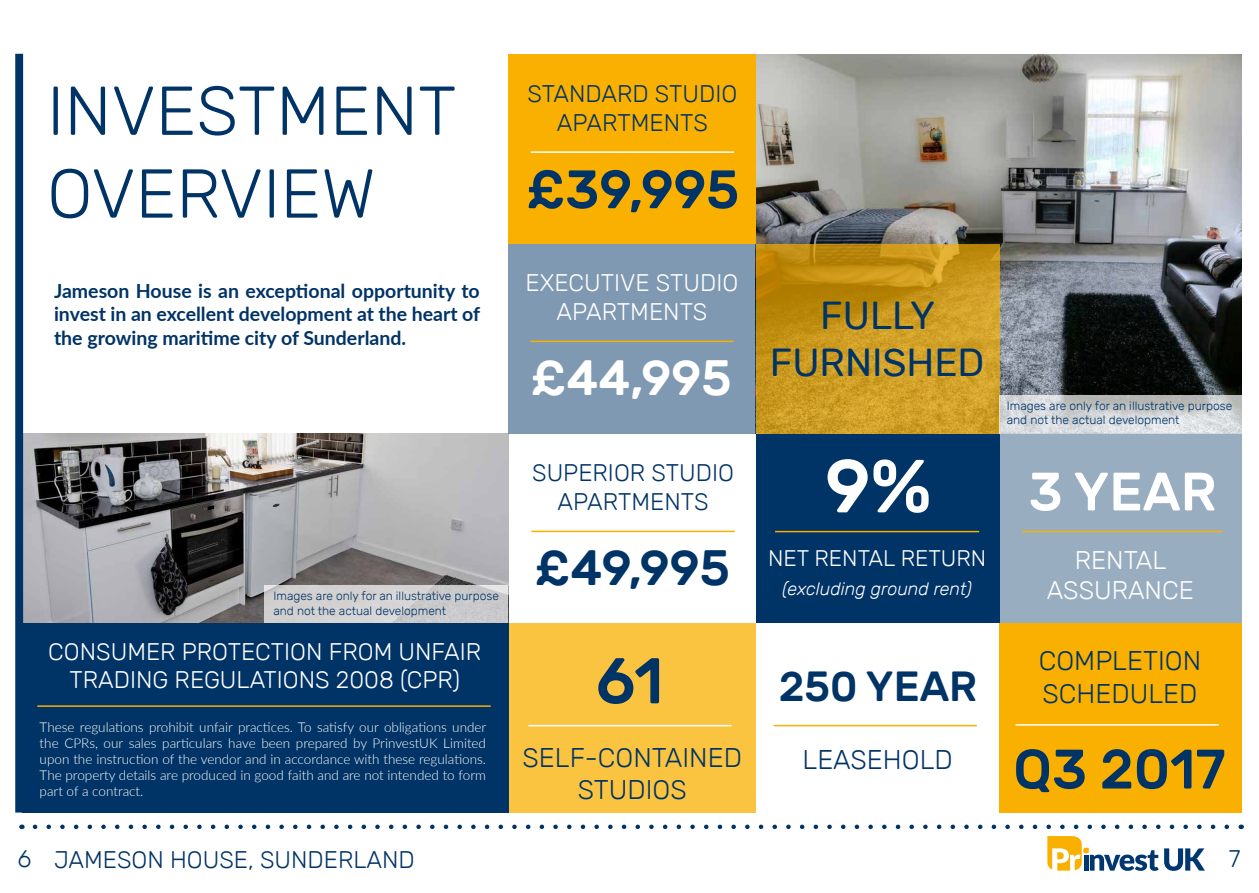
<style>
.page{position:relative;width:1259px;height:893px;background:#fff}
.page>*{position:absolute;margin:0;border:0;box-sizing:border-box;transform-origin:0 0}
.t1{font:500 75px "Rubik";color:#fff}
.t2{font:300 69px/82.8px "Rubik";color:#036}
.t3{font:500 64.5px "Rubik";color:#036}
.t4{font:500 55.5px "Rubik";color:#036}
.t5{font:500 54px "Rubik";color:#036}
.t6{font:500 54px "Rubik";color:#fff}
.t7{font:500 49.5px "Rubik";color:#fff}
.t8{font:500 49.5px "Rubik";color:#036}
.t9{font:500 42px "Rubik";color:#036}
.t10{font:39px/46.8px "Rubik";color:#036;text-align:center}
.t11{font:300 27px "Rubik";color:#036}
.t12{font:300 25.5px/30.6px "Rubik";color:#fff;text-align:center}
.t13{font:300 24px/28.8px "Rubik";color:#fff;text-align:center}
.t14{font:300 24px/28.8px "Rubik";color:#036;text-align:center}
.t15{font:300 22.5px "Rubik";color:#fff}
.t16{font:700 19.5px/23.4px "Lato";color:#036;text-align:justify}
.t17{font:italic 300 18px "Rubik";color:#fff}
.t18{font:300 13.5px/16.2px "Lato";color:#fff;text-align:justify}
.t19{font:300 12px/14.4px "Rubik";color:#036}
</style>
<div class="page">
<div style="left:508px;top:623px;width:247px;height:189px;background:#fac340"></div>
<div style="left:756px;top:434px;width:243px;height:189px;background:#036"></div>
<img style="left:756px;top:55px;width:485px;height:340px">
<img style="left:23px;top:434px;width:485px;height:189px">
<div style="left:999px;top:623px;width:242px;height:189px;background:#f9b000"></div>
<div style="left:999px;top:434px;width:242px;height:189px;background:#99adc1"></div>
<div style="left:508px;top:55px;width:248px;height:189px;background:#f9b000"></div>
<svg style="left:756px;top:244px;width:243px;height:190px;background:#c9971d"></svg>
<div style="left:508px;top:244px;width:248px;height:190px;background:#8099b2"></div>
<hr style="left:531px;top:151px;width:203px;height:2px;background:#fff">
<hr style="left:530px;top:341px;width:203px;height:1px;background:#f9b000">
<hr style="left:531px;top:531px;width:203px;height:1px;background:#f9b000">
<hr style="left:1015px;top:724px;width:203px;height:2px;background:#fff">
<hr style="left:773px;top:725px;width:204px;height:1px;background:#f9b000">
<hr style="left:528px;top:725px;width:203px;height:1px;background:#fff">
<svg style="left:1164px;top:848px;width:41px;height:23px"></svg>
<svg style="left:1047px;top:836px;width:111px;height:35px"></svg>
<svg style="left:35px;top:825px;width:1194px;height:4px"></svg>
<div style="left:22px;top:623px;width:486px;height:189px;background:#036"></div>
<hr style="left:37px;top:705px;width:454px;height:2px;background:#f9b000">
<div style="left:15px;top:54px;width:8px;height:758px;background:#036"></div>
<hr style="left:775px;top:531px;width:204px;height:1px;background:#f9b000">
<hr style="left:1021px;top:531px;width:201px;height:1px;background:#f9b000">
<svg style="left:999px;top:395px;width:242px;height:39px;background:#d0d2d4"></svg>
<svg style="left:264px;top:585px;width:244px;height:38px;background:#d0cecf"></svg>
<h2 class="t2" style="left:47px;top:70px;width:411px">INVESTMENT<br>OVERVIEW</h2>
<h3 class="t16" style="left:54px;top:279px;width:428px">Jameson House is an exceptional opportunity to invest in an excellent development at the heart of the growing maritime city of Sunderland.</h3>
<p class="t19" style="left:273px;top:589px;width:227px">Images are only for an illustrative purpose and not the actual development</p>
<h3 class="t13" style="left:48px;top:637px;width:434px">CONSUMER PROTECTION FROM UNFAIR<br>TRADING REGULATIONS 2008 (CPR)</h3>
<p class="t18" style="left:40px;top:718px;width:448px">These regulations prohibit unfair practices. To satisfy our obligations under the CPRs, our sales particulars have been prepared by PrinvestUK Limited upon the instruction of the vendor and in accordance with these regulations.<br>The property details are produced in good faith and are not intended to form part of a contract.</p>
<h3 class="t14" style="left:527px;top:79px;width:211px">STANDARD STUDIO<br>APARTMENTS</h3>
<h3 class="t5" style="left:526px;top:158px;width:214px">£39,995</h3>
<h3 class="t13" style="left:525px;top:268px;width:214px">EXECUTIVE STUDIO<br>APARTMENTS</h3>
<h3 class="t7" style="left:531px;top:349px;width:202px">£44,995</h3>
<h3 class="t14" style="left:532px;top:458px;width:203px">SUPERIOR STUDIO<br>APARTMENTS</h3>
<h3 class="t8" style="left:535px;top:539px;width:197px">£49,995</h3>
<h3 class="t3" style="left:595px;top:643px;width:70px">61</h3>
<h3 class="t10" style="left:770px;top:292px;width:216px">FULLY<br>FURNISHED</h3>
<h1 class="t1" style="left:825px;top:442px;width:108px">9%</h1>
<h3 class="t15" style="left:768px;top:545px;width:220px">NET RENTAL RETURN</h3>
<h3 class="t17" style="left:782px;top:578px;width:191px">(excluding ground rent)</h3>
<h3 class="t9" style="left:779px;top:662px;width:200px">250 YEAR</h3>
<h3 class="t11" style="left:522px;top:741px;width:221px">SELF-CONTAINED</h3>
<h3 class="t11" style="left:802px;top:744px;width:152px">LEASEHOLD</h3>
<h3 class="t11" style="left:578px;top:774px;width:111px">STUDIOS</h3>
<p class="t19" style="left:1006px;top:399px;width:227px">Images are only for an illustrative purpose and not the actual development</p>
<h3 class="t6" style="left:1028px;top:460px;width:190px">3 YEAR</h3>
<h3 class="t12" style="left:1047px;top:545px;width:148px">RENTAL<br>ASSURANCE</h3>
<h3 class="t11" style="left:1038px;top:645px;width:164px">COMPLETION</h3>
<h3 class="t11" style="left:1042px;top:678px;width:156px">SCHEDULED</h3>
<h3 class="t4" style="left:1013px;top:737px;width:214px">Q3 2017</h3>
<h3 class="t14" style="left:17px;top:844px;width:15px">6</h3>
<h3 class="t14" style="left:1229px;top:844px;width:13px">7</h3>
<h3 class="t14" style="left:54px;top:845px;width:362px">JAMESON HOUSE, SUNDERLAND</h3>
</div>
